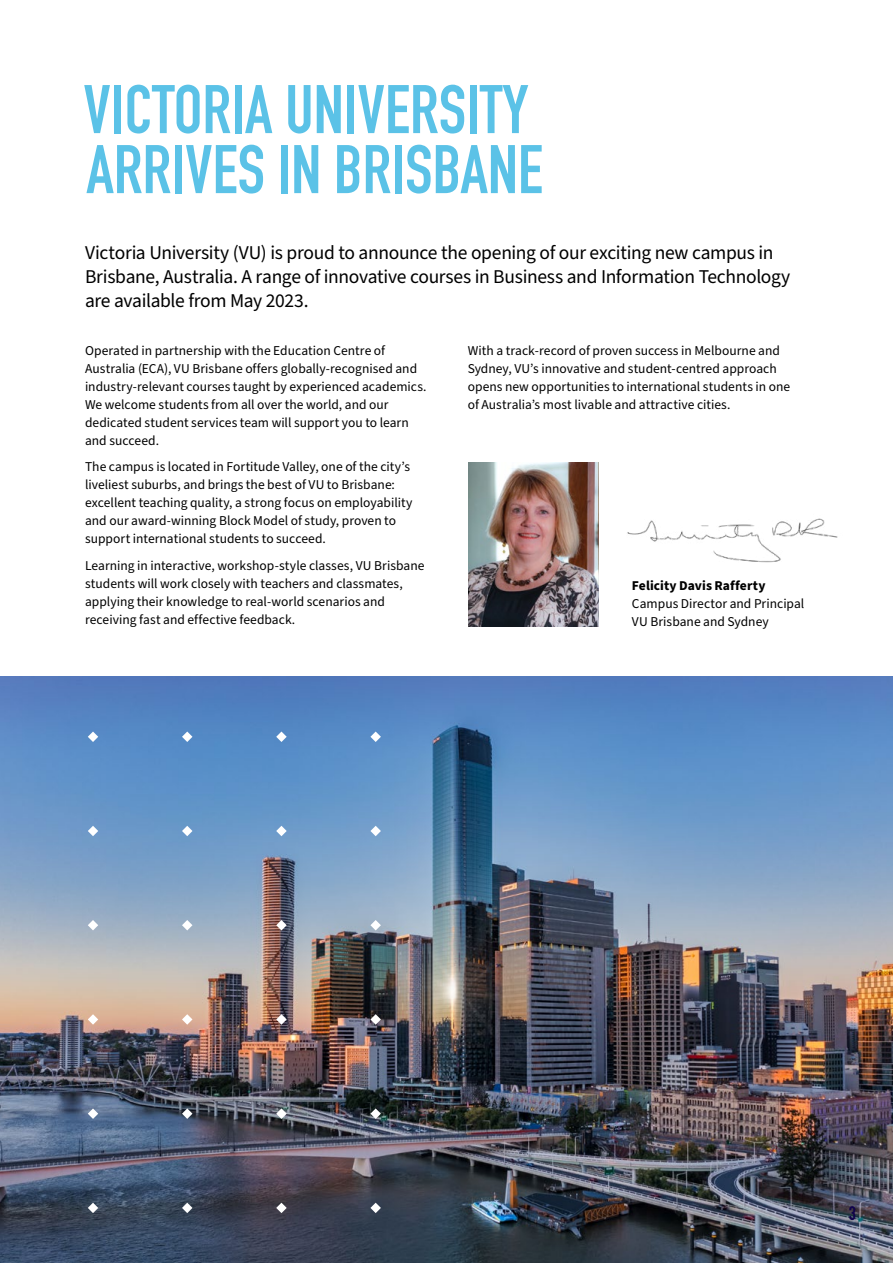
<style>
.page{position:relative;width:893px;height:1263px;background:#fff}
.page>*{position:absolute;margin:0;border:0;box-sizing:border-box;transform-origin:0 0}
.t1{font:67.5px/60px "DIN Engschrift LT Pro";color:#5bc2e7}
.t2{font:19.5px/24px "Source Sans Pro";letter-spacing:-.02em;color:#000}
.t3{font:19.35px "DIN Engschrift LT Pro";color:#11034c}
.t4{font:13.5px/18px "Source Sans Pro";color:#000}
.t5{font:700 13.5px "Source Sans Pro";letter-spacing:.005em;color:#000}
</style>
<div class="page">
<img style="left:627px;top:518px;width:211px;height:45px">
<img style="left:468px;top:463px;width:131px;height:163px">
<img style="left:0;top:676px;width:893px;height:587px">
<svg style="left:88px;top:731px;width:10px;height:11px"></svg>
<svg style="left:88px;top:826px;width:10px;height:10px"></svg>
<svg style="left:88px;top:920px;width:10px;height:10px"></svg>
<svg style="left:88px;top:1014px;width:10px;height:11px"></svg>
<svg style="left:88px;top:1108px;width:10px;height:11px"></svg>
<svg style="left:88px;top:1203px;width:10px;height:10px"></svg>
<svg style="left:182px;top:731px;width:10px;height:11px"></svg>
<svg style="left:182px;top:826px;width:10px;height:10px"></svg>
<svg style="left:182px;top:920px;width:10px;height:10px"></svg>
<svg style="left:182px;top:1014px;width:10px;height:11px"></svg>
<svg style="left:182px;top:1108px;width:10px;height:11px"></svg>
<svg style="left:182px;top:1203px;width:10px;height:10px"></svg>
<svg style="left:276px;top:731px;width:11px;height:11px"></svg>
<svg style="left:276px;top:826px;width:11px;height:10px"></svg>
<svg style="left:276px;top:920px;width:11px;height:10px"></svg>
<svg style="left:276px;top:1014px;width:11px;height:11px"></svg>
<svg style="left:276px;top:1108px;width:11px;height:11px"></svg>
<svg style="left:276px;top:1203px;width:11px;height:10px"></svg>
<svg style="left:370px;top:731px;width:11px;height:11px"></svg>
<svg style="left:370px;top:826px;width:11px;height:10px"></svg>
<svg style="left:370px;top:920px;width:11px;height:10px"></svg>
<svg style="left:370px;top:1014px;width:11px;height:11px"></svg>
<svg style="left:370px;top:1108px;width:11px;height:11px"></svg>
<svg style="left:370px;top:1203px;width:11px;height:10px"></svg>
<h1 class="t1" style="left:83px;top:80px;width:461px">VICTORIA UNIVERSITY<br>ARRIVES IN BRISBANE</h1>
<h2 class="t2" style="left:85px;top:241px;width:707px">Victoria University (VU) is proud to announce the opening of our exciting new campus in<br>Brisbane, Australia. A range of innovative courses in Business and Information Technology are available from May 2023.</h2>
<p class="t4" style="left:85px;top:342px;width:343px">Operated in partnership with the Education Centre of Australia (ECA), VU Brisbane offers globally-recognised and industry-relevant courses taught by experienced academics.<br>We welcome students from all over the world, and our dedicated student services team will support you to learn and succeed.</p>
<p class="t4" style="left:85px;top:458px;width:329px">The campus is located in Fortitude Valley, one of the city’s liveliest suburbs, and brings the best of VU to Brisbane: excellent teaching quality, a strong focus on employability and our award-winning Block Model of study, proven to support international students to succeed.</p>
<p class="t4" style="left:85px;top:556px;width:341px">Learning in interactive, workshop-style classes, VU Brisbane students will work closely with teachers and classmates, applying their knowledge to real-world scenarios and receiving fast and effective feedback.</p>
<p class="t4" style="left:468px;top:341px;width:324px">With a track-record of proven success in Melbourne and Sydney, VU’s innovative and student-centred approach opens new opportunities to international students in one of Australia’s most livable and attractive cities.</p>
<p class="t5" style="left:632px;top:577px;width:135px">Felicity Davis Rafferty</p>
<p class="t4" style="left:632px;top:595px;width:174px">Campus Director and Principal<br>VU Brisbane and Sydney</p>
<h3 class="t3" style="left:849px;top:1202px;width:9px">3</h3>
</div>
